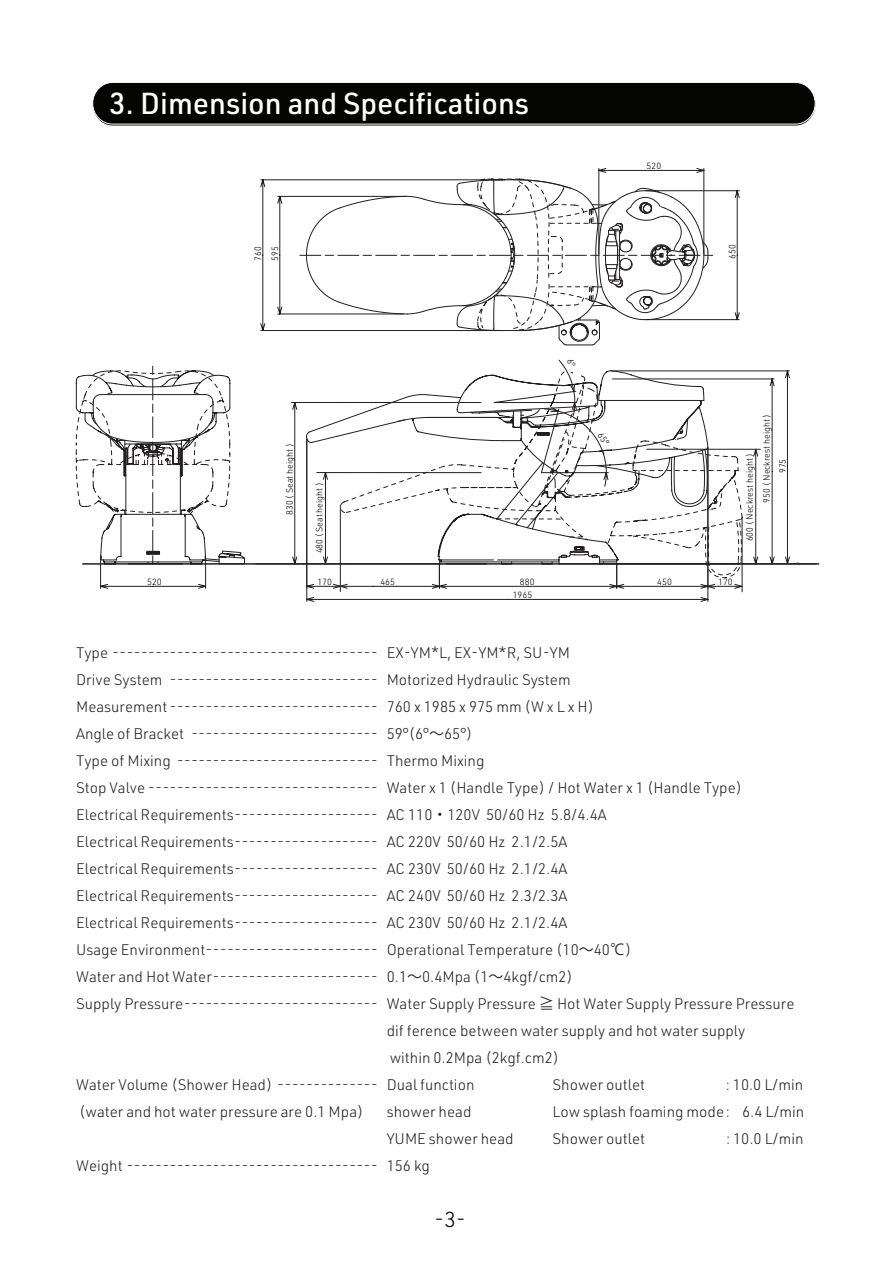
<style>
.page{position:relative;width:893px;height:1263px;background:#fff}
.page>*{position:absolute;margin:0;border:0;box-sizing:border-box;transform-origin:0 0}
.t1{font:500 29.7px "URWDIN";color:#fff}
.t2{font:300 21.3px "URWDIN";color:#030303}
.t3{font:300 15px/27px "URWDIN";color:#231f20}
.t4{font:300 9px/17px "URWDIN";color:#030303}
.t5{font:300 8.85px "URWDIN";color:#030303}
.s1{font-family:"Koz Go Pr 6 N";font-weight:400}
</style>
<div class="page">
<div style="left:93px;top:82px;width:722px;height:43px;background:#040403;border-radius:21px"></div>
<div style="left:92px;top:82px;width:723px;height:42px;border:1px solid #fff;border-radius:20px"></div>
<svg style="left:306px;top:593px;width:403px;height:9px"></svg>
<svg style="left:100px;top:472px;width:643px;height:120px"></svg>
<hr style="left:83px;top:563px;width:736px;height:2px;background:#231f20">
<svg style="left:76px;top:366px;width:169px;height:208px"></svg>
<svg style="left:260px;top:168px;width:480px;height:178px"></svg>
<svg style="left:304px;top:359px;width:512px;height:230px"></svg>
<h1 class="t1" style="left:109px;top:83px;width:421px">3. Dimension and Specifications</h1>
<p class="t5" style="left:646px;top:160px;width:16px">520</p>
<p class="t5" style="left:147px;top:576px;width:16px">520</p>
<p class="t4" style="left:249px;top:261px;width:16px;rotate:-90deg">760<br>595</p>
<p class="t4" style="left:723px;top:259px;width:16px;rotate:-90deg">650</p>
<p class="t4" style="left:281px;top:515px;width:73px;rotate:-90deg">830 ( Seat height )</p>
<p class="t4" style="left:310px;top:553px;width:73px;rotate:-90deg">480 ( Seat height )</p>
<p class="t5" style="left:520px;top:576px;width:16px">880</p>
<p class="t5" style="left:317px;top:576px;width:16px">170</p>
<p class="t5" style="left:380px;top:576px;width:16px">465</p>
<p class="t5" style="left:657px;top:576px;width:16px">450</p>
<p class="t5" style="left:718px;top:576px;width:16px">170</p>
<p class="t5" style="left:513px;top:589px;width:21px">1965</p>
<p class="t4" style="left:758px;top:502px;width:90px;rotate:-90deg">950 ( Neckrest height )</p>
<p class="t4" style="left:741px;top:541px;width:90px;rotate:-90deg">600 ( Neckrest height )</p>
<p class="t4" style="left:774px;top:473px;width:16px;rotate:-90deg">975</p>
<p class="t3" style="left:76px;top:638px;width:303px;text-align:justify">Type ------------------------------------- Drive System ----------------------------- Measurement ----------------------------- Angle of Bracket -------------------------- Type of Mixing ---------------------------- Stop Valve -------------------------------- Electrical Requirements-------------------- Electrical Requirements-------------------- Electrical Requirements-------------------- Electrical Requirements-------------------- Electrical Requirements-------------------- Usage Environment------------------------ Water and Hot Water----------------------- Supply Pressure---------------------------</p>
<p class="t3" style="left:76px;top:1070px;width:303px">Water Volume (Shower Head) -------------- (water and hot water pressure are 0.1 Mpa)</p>
<p class="t3" style="left:76px;top:1151px;width:303px">Weight -----------------------------------</p>
<p class="t3" style="left:387px;top:638px;width:409px">EX-YM*L, EX-YM*R, SU-YM<br>Motorized Hydraulic System<br>760 x 1985 x 975 mm (W x L x H)<br>59°(6°<span class="s1">～</span>65°)<br>Thermo Mixing<br>Water x 1 (Handle Type) / Hot Water x 1 (Handle Type)<br>AC 110<span class="s1">・</span>120V 50/60 Hz 5.8/4.4A<br>AC 220V 50/60 Hz 2.1/2.5A<br>AC 230V 50/60 Hz 2.1/2.4A<br>AC 240V 50/60 Hz 2.3/2.3A<br>AC 230V 50/60 Hz 2.1/2.4A<br>Operational Temperature (10<span class="s1">～</span>40<span class="s1">℃</span>)<br>0.1<span class="s1">～</span>0.4Mpa (1<span class="s1">～</span>4kgf/cm2)<br>Water Supply Pressure <span class="s1">≧</span> Hot Water Supply Pressure Pressure dif ference between water supply and hot water supply<br>within 0.2Mpa (2kgf.cm2)<br>Dual function</p>
<p class="t3" style="left:553px;top:1070px;width:94px">Shower outlet</p>
<p class="t3" style="left:726px;top:1070px;width:79px">: 10.0 L/min</p>
<p class="t3" style="left:387px;top:1097px;width:86px">shower head</p>
<p class="t3" style="left:552px;top:1097px;width:253px">Low splash foaming mode : 6.4 L/min</p>
<p class="t3" style="left:387px;top:1124px;width:128px">YUME shower head</p>
<p class="t3" style="left:553px;top:1124px;width:94px">Shower outlet</p>
<p class="t3" style="left:726px;top:1124px;width:79px">: 10.0 L/min</p>
<p class="t3" style="left:387px;top:1151px;width:45px">156 kg</p>
<h2 class="t2" style="left:434px;top:1205px;width:33px">-3-</h2>
</div>
